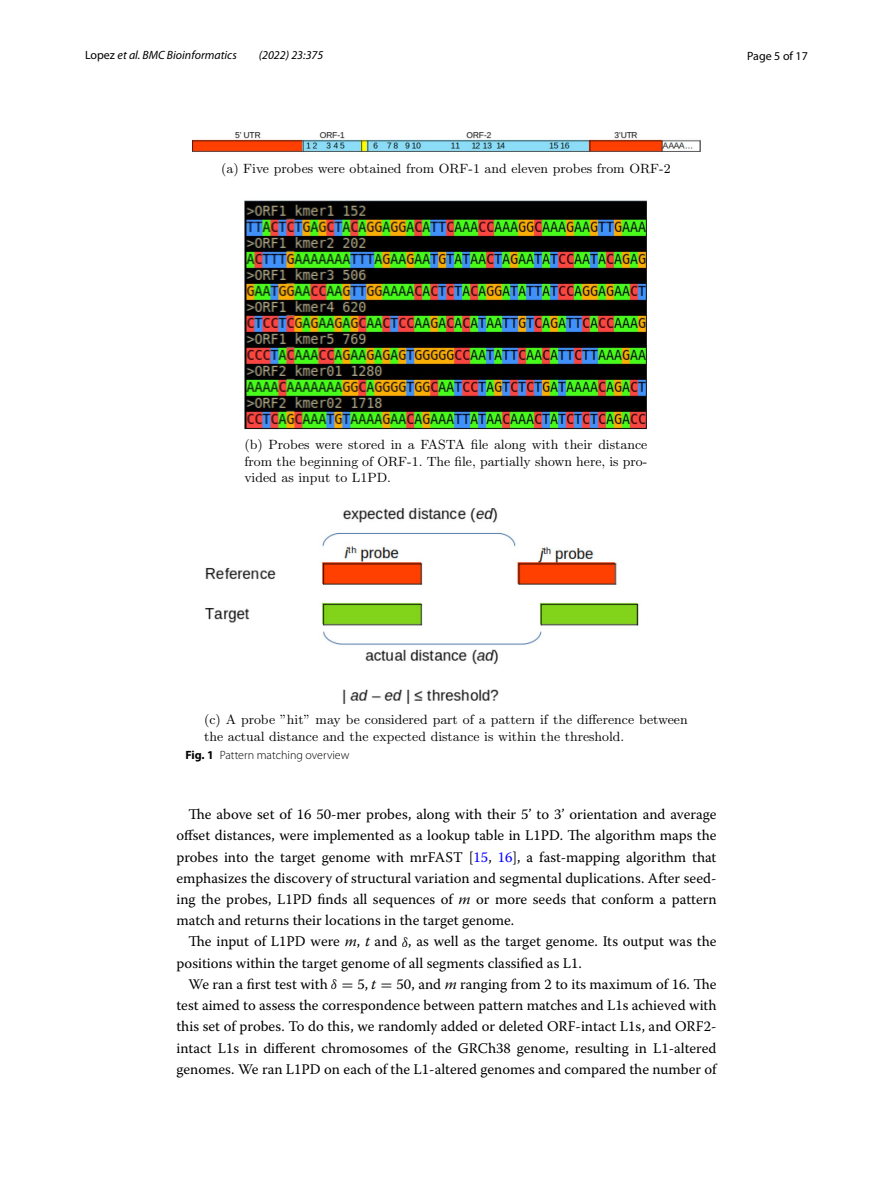
<style>
.page{position:relative;width:893px;height:1187px;background:#fff}
.page>*{position:absolute;margin:0;border:0;box-sizing:border-box;transform-origin:0 0}
.t1{font:14.7px/21.3px "Warnock Pro";color:#000;text-align:justify}
.t2{font:13.35px/16.4px "CMR9";color:#000;text-align:justify}
.t3{font:italic 12px "Myriad Pro";color:#000}
.t4{font:300 12px "Myriad Pro";color:#000}
.t5{font:12px "Myriad Pro";color:#000}
.s1{font-style:normal}
.s2{font-weight:700}
.s3{color:#00f}
.s4{font-style:italic}
.s5{font-family:"MTMI6"}
.s6{font-family:"MTMI7"}
.s7{font-family:"MTSYN5"}
.s8{font-family:"Warnock Pro Regular 29"}
.s9{font-family:"Warnock Pro It 25"}
.s10{font-family:"MTSYN6"}
.s11{font-family:"Warnock Pro Regular 28"}
</style>
<div class="page">
<img style="left:192px;top:133px;width:509px;height:570px">
<p class="t3" style="left:85px;top:48px;width:153px"><span class="s1">Lopez</span> et al. BMC Bioinformatics</p>
<p class="t3" style="left:259px;top:48px;width:66px">(2022) 23:375</p>
<p class="t5" style="left:747px;top:48px;width:62px">Page 5 of 17</p>
<p class="t2" style="left:221px;top:160px;width:451px">(a) Five probes were obtained from ORF-1 and eleven probes from ORF-2</p>
<p class="t2" style="left:244px;top:436px;width:405px">(b) Probes were stored in a FASTA file along with their distance from the beginning of ORF-1. The file, partially shown here, is pro&shy;vided as input to L1PD.</p>
<p class="t2" style="left:204px;top:711px;width:485px">(c) A probe ”hit” may be considered part of a pattern if the difference between the actual distance and the expected distance is within the threshold.</p>
<p class="t4" style="left:185px;top:748px;width:165px"><span class="s2">Fig. 1</span> Pattern matching overview</p>
<p class="t1" style="left:176px;top:803px;width:542px;text-indent:12px">The above set of 16 50-mer probes, along with their 5’ to 3’ orientation and average offset distances, were implemented as a lookup table in L1PD. The algorithm maps the probes into the target genome with mrFAST [<span class="s3">15</span>, <span class="s3">16</span>], a fast-mapping algorithm that emphasizes the discovery of structural variation and segmental duplications. After seed&shy;ing the probes, L1PD finds all sequences of <span class="s4">m</span> or more seeds that conform a pattern match and returns their locations in the target genome.</p>
<p class="t1" style="left:176px;top:930px;width:542px;text-indent:12px">The input of L1PD were <span class="s4">m</span>, <span class="s4">t</span> and <span class="s5">δ</span>, as well as the target genome. Its output was the positions within the target genome of all segments classified as L1.</p>
<p class="t1" style="left:176px;top:973px;width:542px;text-indent:12px">We ran a first test with <span class="s6">δ</span> <span class="s7">=</span> <span class="s8">5</span>, <span class="s9">t</span> <span class="s10">=</span> <span class="s11">50</span>, and <span class="s4">m</span> ranging from 2 to its maximum of 16. The test aimed to assess the correspondence between pattern matches and L1s achieved with this set of probes. To do this, we randomly added or deleted ORF-intact L1s, and ORF2- intact L1s in different chromosomes of the GRCh38 genome, resulting in L1-altered genomes. We ran L1PD on each of the L1-altered genomes and compared the number of</p>
</div>
